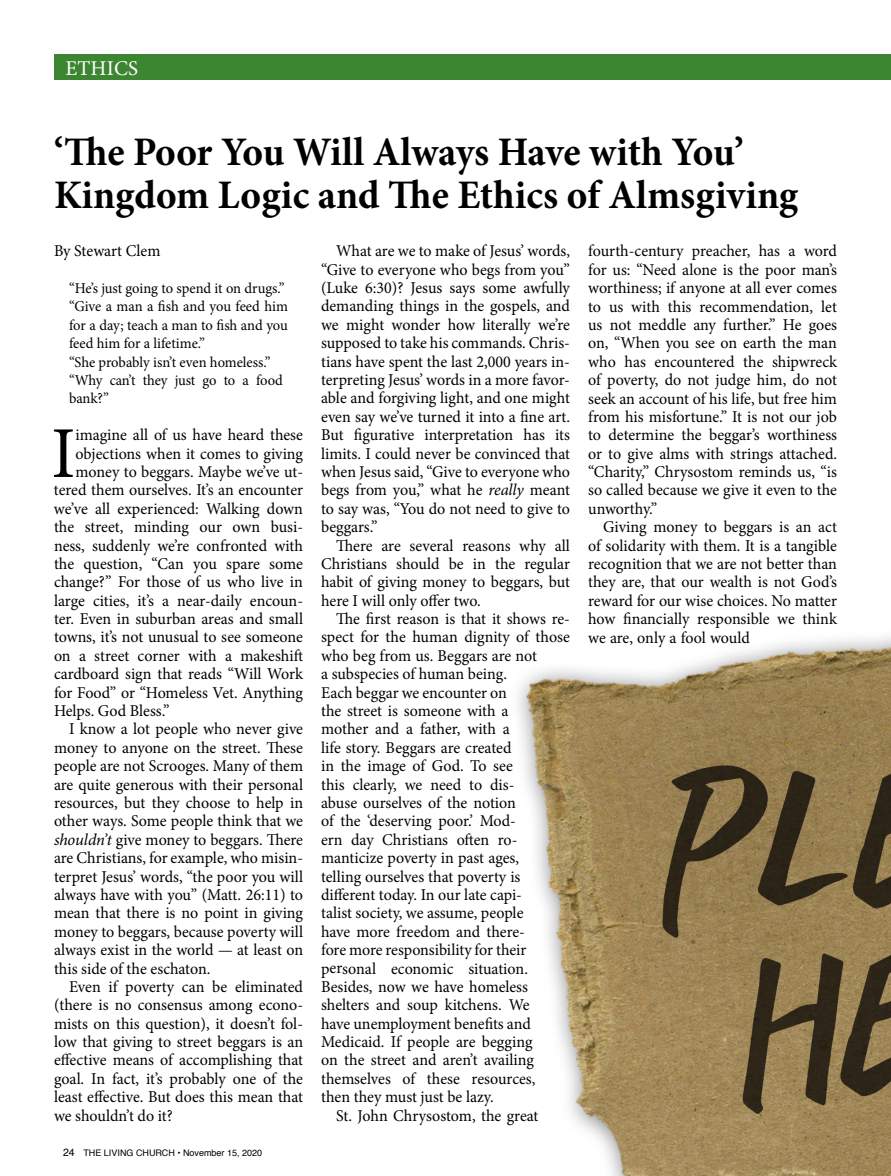
<style>
.page{position:relative;width:891px;height:1176px;background:#fff}
.page>*{position:absolute;margin:0;border:0;box-sizing:border-box;transform-origin:0 0}
.t1{font:73.05px "Minion Pro";color:#000}
.t2{font:700 40.5px/43.5px "Minion Pro";color:#000}
.t3{font:21px "Minion Pro";letter-spacing:.01em;color:#fff}
.t4{font:16.5px/18.5px "Minion Pro";letter-spacing:-.005em;color:#000;text-align:justify}
.t5{font:15px/18.3px "Minion Pro";letter-spacing:-.005em;color:#000}
.t6{font:9px "Helvetica";color:#000}
.s1{font-style:italic}
.s2{font-size:10.5px}
</style>
<div class="page">
<div style="left:54px;top:54px;width:837px;height:25px;background:#3d8631"></div>
<img style="left:518px;top:636px;width:373px;height:539px">
<p class="t3" style="left:65px;top:54px;width:74px">ETHICS</p>
<h2 class="t2" style="left:54px;top:129px;width:746px">‘The Poor You Will Always Have with You’<br>Kingdom Logic and The Ethics of Almsgiving</h2>
<p class="t4" style="left:54px;top:242px;width:108px">By Stewart Clem</p>
<p class="t5" style="left:69px;top:279px;width:220px">“He’s just going to spend it on drugs.” “Give a man a fish and you feed him for a day; teach a man to fish and you feed him for a lifetime.”<br>“She probably isn’t even homeless.” “Why can’t they just go to a food bank?”</p>
<h1 class="t1" style="left:51px;top:404px;width:26px">I</h1>
<p class="t4" style="left:75px;top:425px;width:229px">imagine all of us have heard these</p>
<p class="t4" style="left:75px;top:444px;width:229px">objections when it comes to giving</p>
<p class="t4" style="left:75px;top:462px;width:229px">money to beggars. Maybe we’ve ut-</p>
<p class="t4" style="left:54px;top:481px;width:251px">tered them ourselves. It’s an encounter</p>
<p class="t4" style="left:54px;top:499px;width:251px">we’ve all experienced: Walking down</p>
<p class="t4" style="left:54px;top:517px;width:251px">the street, minding our own busi-</p>
<p class="t4" style="left:54px;top:536px;width:251px">ness, suddenly we’re confronted with</p>
<p class="t4" style="left:54px;top:554px;width:251px">the question, “Can you spare some</p>
<p class="t4" style="left:54px;top:572px;width:251px">change?” For those of us who live in</p>
<p class="t4" style="left:54px;top:591px;width:251px">large cities, it’s a near-daily encoun-</p>
<p class="t4" style="left:54px;top:609px;width:251px">ter. Even in suburban areas and small</p>
<p class="t4" style="left:54px;top:628px;width:251px">towns, it’s not unusual to see someone</p>
<p class="t4" style="left:54px;top:646px;width:251px">on a street corner with a makeshift</p>
<p class="t4" style="left:54px;top:664px;width:251px">cardboard sign that reads “Will Work</p>
<p class="t4" style="left:54px;top:683px;width:251px">for Food” or “Homeless Vet. Anything</p>
<p class="t4" style="left:54px;top:701px;width:117px">Helps. God Bless.”</p>
<p class="t4" style="left:69px;top:719px;width:235px">I know a lot people who never give</p>
<p class="t4" style="left:54px;top:738px;width:251px">money to anyone on the street. These</p>
<p class="t4" style="left:54px;top:756px;width:251px">people are not Scrooges. Many of them</p>
<p class="t4" style="left:54px;top:775px;width:251px">are quite generous with their personal</p>
<p class="t4" style="left:54px;top:793px;width:251px">resources, but they choose to help in</p>
<p class="t4" style="left:54px;top:811px;width:251px">other ways. Some people think that we</p>
<p class="t4" style="left:54px;top:830px;width:251px"><span class="s1">shouldn’t</span> give money to beggars. There</p>
<p class="t4" style="left:54px;top:848px;width:251px">are Christians, for example, who misin-</p>
<p class="t4" style="left:54px;top:866px;width:251px">terpret Jesus’ words, “the poor you will</p>
<p class="t4" style="left:54px;top:885px;width:251px">always have with you” (Matt. 26:11) to</p>
<p class="t4" style="left:54px;top:903px;width:251px">mean that there is no point in giving</p>
<p class="t4" style="left:54px;top:922px;width:251px">money to beggars, because poverty will</p>
<p class="t4" style="left:54px;top:940px;width:251px">always exist in the world — at least on</p>
<p class="t4" style="left:54px;top:958px;width:158px">this side of the eschaton.</p>
<p class="t4" style="left:69px;top:977px;width:235px">Even if poverty can be eliminated</p>
<p class="t4" style="left:54px;top:995px;width:251px">(there is no consensus among econo-</p>
<p class="t4" style="left:54px;top:1013px;width:251px">mists on this question), it doesn’t fol-</p>
<p class="t4" style="left:54px;top:1032px;width:251px">low that giving to street beggars is an</p>
<p class="t4" style="left:54px;top:1050px;width:251px">effective means of accomplishing that</p>
<p class="t4" style="left:54px;top:1069px;width:251px">goal. In fact, it’s probably one of the</p>
<p class="t4" style="left:54px;top:1087px;width:251px">least effective. But does this mean that</p>
<p class="t4" style="left:54px;top:1105px;width:120px">we shouldn’t do it?</p>
<p class="t6" style="left:63px;top:1145px;width:201px"><span class="s2">24</span> THE LIVING CHURCH • November 15, 2020</p>
<p class="t4" style="left:321px;top:242px;width:250px;text-indent:15px">What are we to make of Jesus’ words, “Give to everyone who begs from you” (Luke 6:30)? Jesus says some awfully demanding things in the gospels, and we might wonder how literally we’re supposed to take his commands. Chris&shy;tians have spent the last 2,000 years in&shy;terpreting Jesus’ words in a more favor&shy;able and forgiving light, and one might even say we’ve turned it into a fine art.<br>But figurative interpretation has its limits. I could never be convinced that when Jesus said, “Give to everyone who begs from you,” what he <span class="s1">really</span> meant to say was, “You do not need to give to beggars.”</p>
<p class="t4" style="left:321px;top:536px;width:250px;text-indent:15px">There are several reasons why all Christians should be in the regular habit of giving money to beggars, but here I will only offer two.</p>
<p class="t4" style="left:336px;top:609px;width:235px">The first reason is that it shows re-</p>
<p class="t4" style="left:321px;top:628px;width:250px">spect for the human dignity of those</p>
<p class="t4" style="left:321px;top:646px;width:217px">who beg from us. Beggars are not</p>
<p class="t4" style="left:321px;top:664px;width:187px">a subspecies of human being.</p>
<p class="t4" style="left:321px;top:683px;width:187px">Each beggar we encounter on</p>
<p class="t4" style="left:321px;top:701px;width:189px">the street is someone with a</p>
<p class="t4" style="left:321px;top:719px;width:190px">mother and a father, with a</p>
<p class="t4" style="left:321px;top:738px;width:192px">life story. Beggars are created</p>
<p class="t4" style="left:321px;top:756px;width:193px">in the image of God. To see</p>
<p class="t4" style="left:321px;top:775px;width:195px">this clearly, we need to dis-</p>
<p class="t4" style="left:321px;top:793px;width:196px">abuse ourselves of the notion</p>
<p class="t4" style="left:321px;top:811px;width:196px">of the ‘deserving poor.’ Mod-</p>
<p class="t4" style="left:321px;top:830px;width:198px">ern day Christians often ro-</p>
<p class="t4" style="left:321px;top:848px;width:199px">manticize poverty in past ages,</p>
<p class="t4" style="left:321px;top:866px;width:201px">telling ourselves that poverty is</p>
<p class="t4" style="left:321px;top:885px;width:202px">different today. In our late capi-</p>
<p class="t4" style="left:321px;top:903px;width:204px">talist society, we assume, people</p>
<p class="t4" style="left:321px;top:922px;width:205px">have more freedom and there-</p>
<p class="t4" style="left:321px;top:940px;width:207px">fore more responsibility for their</p>
<p class="t4" style="left:321px;top:958px;width:208px">personal economic situation.</p>
<p class="t4" style="left:321px;top:977px;width:208px">Besides, now we have homeless</p>
<p class="t4" style="left:321px;top:995px;width:210px">shelters and soup kitchens. We</p>
<p class="t4" style="left:321px;top:1013px;width:211px">have unemployment benefits and</p>
<p class="t4" style="left:321px;top:1032px;width:213px">Medicaid. If people are begging</p>
<p class="t4" style="left:321px;top:1050px;width:214px">on the street and aren’t availing</p>
<p class="t4" style="left:321px;top:1069px;width:216px">themselves of these resources,</p>
<p class="t4" style="left:321px;top:1087px;width:174px">then they must just be lazy.</p>
<p class="t4" style="left:336px;top:1105px;width:204px">St. John Chrysostom, the great</p>
<p class="t4" style="left:588px;top:242px;width:250px">fourth-century preacher, has a word for us: “Need alone is the poor man’s worthiness; if anyone at all ever comes to us with this recommendation, let us not meddle any further.” He goes on, “When you see on earth the man who has encountered the shipwreck of poverty, do not judge him, do not seek an account of his life, but free him from his misfortune.” It is not our job to determine the beggar’s worthiness or to give alms with strings attached. “Charity,” Chrysostom reminds us, “is so called because we give it even to the unworthy.”</p>
<p class="t4" style="left:588px;top:517px;width:250px;text-indent:15px">Giving money to beggars is an act of solidarity with them. It is a tangible recognition that we are not better than they are, that our wealth is not God’s reward for our wise choices. No matter how financially responsible we think we are, only a fool would</p>
</div>
